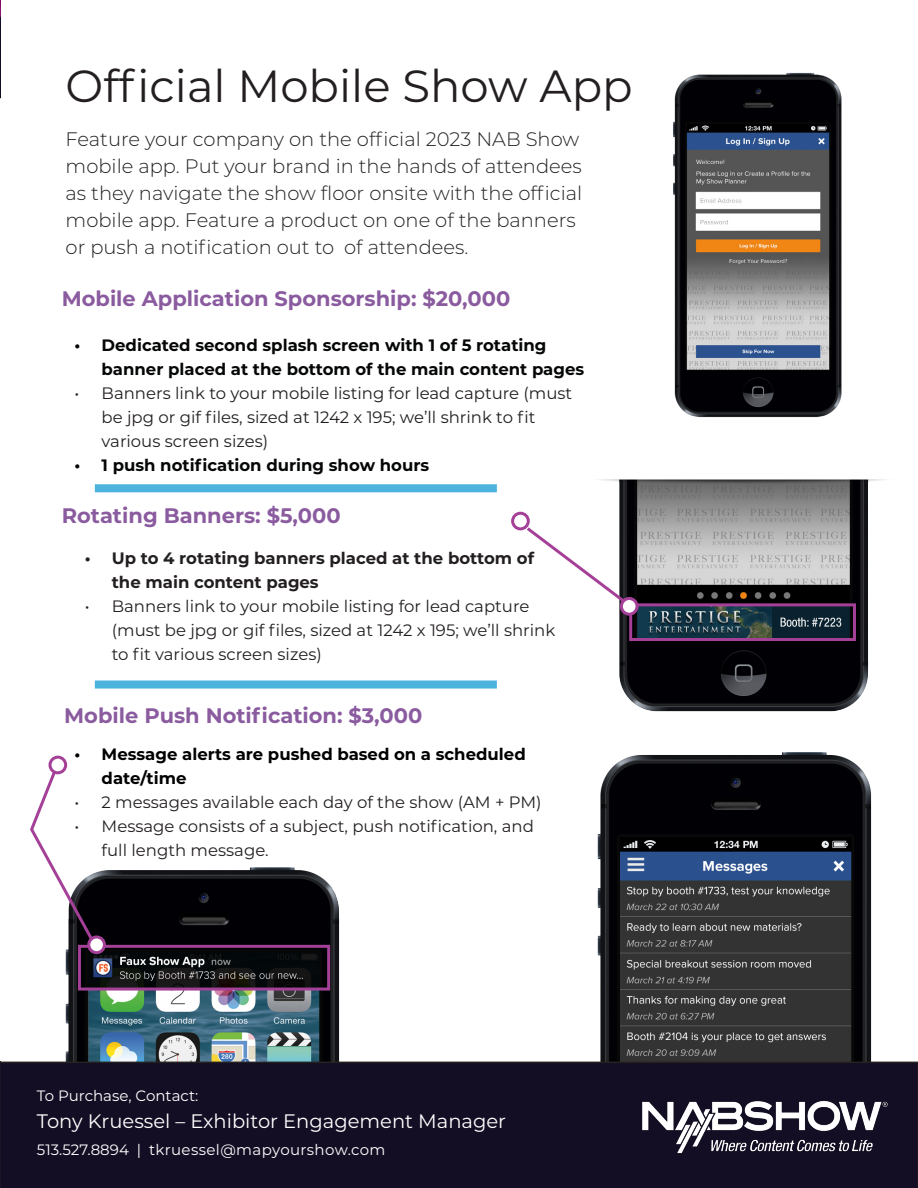
<style>
.page{position:relative;width:918px;height:1188px;background:#fff}
.page>*{position:absolute;margin:0;border:0;box-sizing:border-box;transform-origin:0 0}
.Page_Header{font:45px "Montserrat";color:#231f20}
.Package_Name__Price{font:700 21px "Montserrat";color:#8a5b9f}
.Deck{font:300 19.5px/27px "Montserrat";color:#231f20}
.t1{font:19.5px "Montserrat";color:#fff}
.t2{font:16.5px/24px "Montserrat";color:#231f20}
.t3{font:700 16.5px/24px "Montserrat";color:#050606}
.t4{font:700 16.5px/24px "Montserrat";color:#231f20}
.t5{font:700 16.5px/24px "Montserrat";color:#000}
.t6{font:15px "Montserrat";letter-spacing:.025em;color:#fff}
.t7{font:15px "Montserrat";letter-spacing:.005em;color:#fff}
</style>
<div class="page">
<svg style="left:0;top:0;width:1px;height:98px"></svg>
<img style="left:29px;top:867px;width:347px;height:195px">
<img style="left:560px;top:752px;width:347px;height:310px">
<div style="left:95px;top:484px;width:402px;height:8px;background:#4bb3dc;border:2px solid #4bb3dc"></div>
<div style="left:95px;top:681px;width:402px;height:8px;background:#4bb3dc;border:2px solid #4bb3dc"></div>
<img style="left:673px;top:73px;width:169px;height:345px">
<img style="left:600px;top:479px;width:285px;height:233px">
<div style="left:629px;top:603px;width:227px;height:38px;border:3px solid #a44097"></div>
<svg style="left:524px;top:524px;width:110px;height:86px"></svg>
<div style="left:621px;top:599px;width:16px;height:15px;background:#fff;border-radius:50%"></div>
<div style="left:620px;top:597px;width:19px;height:19px;border:3px solid #a44097;border-radius:50%"></div>
<div style="left:513px;top:513px;width:15px;height:16px;background:#fff;border-radius:50%"></div>
<div style="left:511px;top:512px;width:19px;height:18px;border:3px solid #a44097;border-radius:50%"></div>
<div style="left:78px;top:945px;width:252px;height:46px;border:3px solid #a44097"></div>
<svg style="left:29px;top:763px;width:69px;height:185px"></svg>
<div style="left:89px;top:937px;width:15px;height:16px;background:#fff;border-radius:50%"></div>
<div style="left:87px;top:935px;width:19px;height:19px;border:3px solid #a44097;border-radius:50%"></div>
<div style="left:50px;top:757px;width:16px;height:16px;background:#fff;border-radius:50%"></div>
<div style="left:49px;top:756px;width:18px;height:18px;border:3px solid #a44097;border-radius:50%"></div>
<div style="left:0;top:1062px;width:918px;height:126px;background:#140e24"></div>
<img style="left:631px;top:1090px;width:268px;height:72px">
<p class="Page_Header" style="left:66px;top:55px;width:569px">Official Mobile Show App</p>
<p class="Deck" style="left:66px;top:125px;width:518px">Feature your company on the official 2023 NAB Show mobile app. Put your brand in the hands of attendees as they navigate the show floor onsite with the official mobile app. Feature a product on one of the banners or push a notification out to of attendees.</p>
<p class="Package_Name__Price" style="left:62px;top:284px;width:450px">Mobile Application Sponsorship: $20,000</p>
<p class="t3" style="left:102px;top:332px;width:484px;text-indent:-27px">• Dedicated second splash screen with 1 of 5 rotating banner placed at the bottom of the main content pages</p>
<p class="t2" style="left:102px;top:380px;width:472px;text-indent:-27px">• Banners link to your mobile listing for lead capture (must be jpg or gif files, sized at 1242 x 195; we’ll shrink to fit various screen sizes)</p>
<p class="t3" style="left:75px;top:452px;width:356px">• 1 push notification during show hours</p>
<p class="Package_Name__Price" style="left:62px;top:500px;width:280px">Rotating Banners: $5,000</p>
<p class="t4" style="left:112px;top:545px;width:424px;text-indent:-27px">• Up to 4 rotating banners placed at the bottom of the main content pages</p>
<p class="t2" style="left:112px;top:594px;width:445px;text-indent:-27px">• Banners link to your mobile listing for lead capture (must be jpg or gif files, sized at 1242 x 195; we’ll shrink to fit various screen sizes)</p>
<p class="Package_Name__Price" style="left:64px;top:700px;width:360px">Mobile Push Notification: $3,000</p>
<p class="t5" style="left:102px;top:741px;width:426px;text-indent:-27px">• Message alerts are pushed based on a scheduled date/time</p>
<p class="t2" style="left:75px;top:789px;width:469px">• 2 messages available each day of the show (AM + PM)</p>
<p class="t2" style="left:102px;top:813px;width:434px;text-indent:-27px">• Message consists of a subject, push notification, and full length message.</p>
<p class="t7" style="left:37px;top:1086px;width:163px">To Purchase, Contact:</p>
<p class="t1" style="left:37px;top:1108px;width:471px">Tony Kruessel – Exhibitor Engagement Manager</p>
<p class="t6" style="left:37px;top:1140px;width:350px">513.527.8894 | tkruessel@mapyourshow.com</p>
</div>
